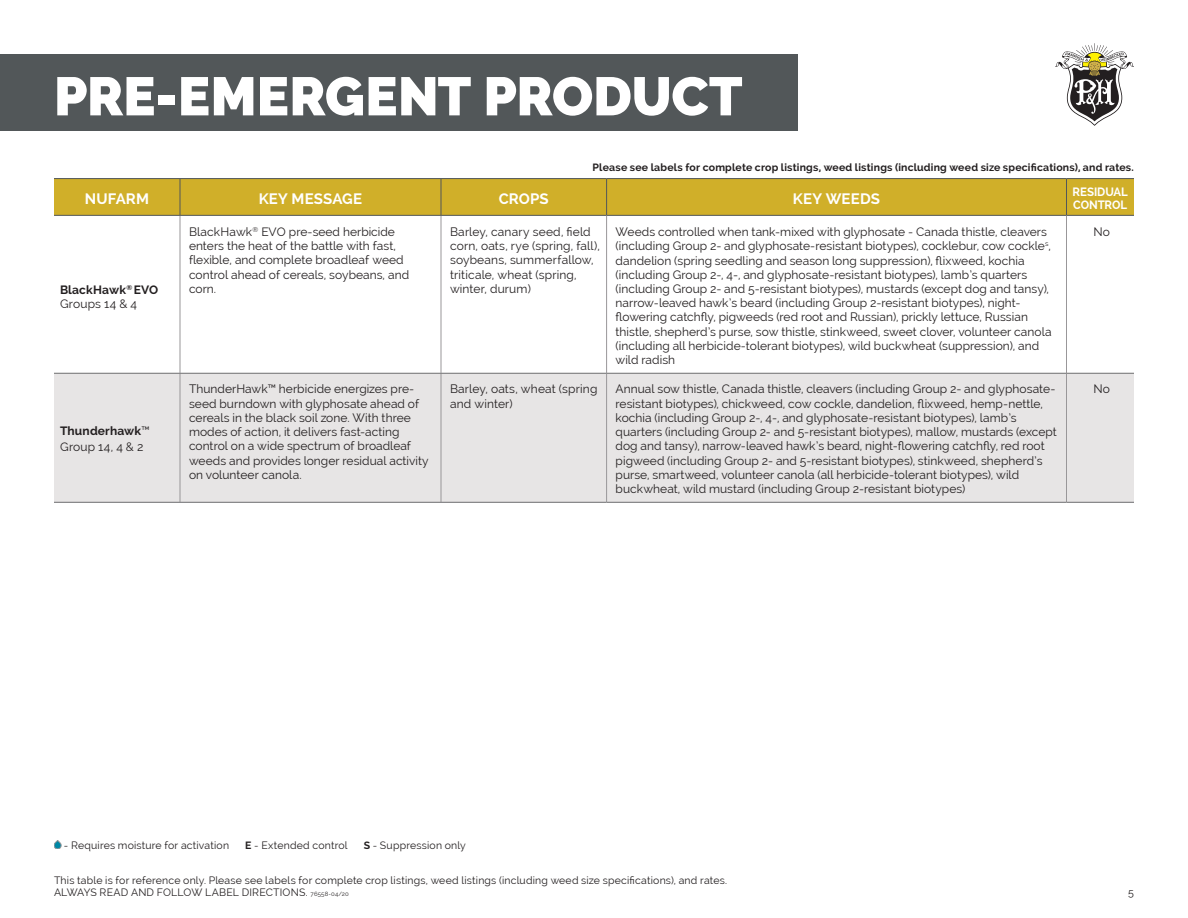
<style>
.page{position:relative;width:1188px;height:918px;background:#fff}
.page>*{position:absolute;margin:0;border:0;box-sizing:border-box;transform-origin:0 0}
.t1{font:900 54px "Raleway";letter-spacing:-.005em;color:#fff}
.TableHead{font:700 15px "Raleway";letter-spacing:.01em;color:#fff}
.TableBody{font:12px/14.2px "Raleway";letter-spacing:.005em;color:#231f20}
.TableBody-2{font:700 12px "Raleway";letter-spacing:.01em;color:#231f20}
.TableHead-2{font:700 12px/13.5px "Raleway";letter-spacing:-.01em;color:#fff;scale:.95 1}
.TableBody-3{font:12px "Raleway";letter-spacing:.015em;color:#231f20}
.Legend{font:10.5px/12px "Raleway";letter-spacing:.02em;color:#231f20}
.Legend-2{font:700 10.5px "Raleway";letter-spacing:.02em;color:#231f20}
.s1{font-style:inherit}
.s2{font-weight:400}
.s3{font-weight:700}
.s4{font-size:6px}
</style>
<div class="page">
<div style="left:0;top:54px;width:797px;height:76px;background:#525759"></div>
<div style="left:54px;top:179px;width:1080px;height:36px;background:#d0af29"></div>
<div style="left:54px;top:374px;width:1080px;height:128px;background:#e7e5e5"></div>
<hr style="left:180px;top:179px;width:1px;height:36px;background:#525759">
<hr style="left:441px;top:179px;width:1px;height:36px;background:#525759">
<hr style="left:606px;top:179px;width:1px;height:36px;background:#525759">
<hr style="left:1066px;top:179px;width:1px;height:36px;background:#525759">
<hr style="left:180px;top:216px;width:1px;height:157px;background:#999799">
<hr style="left:441px;top:216px;width:1px;height:157px;background:#999799">
<hr style="left:606px;top:216px;width:1px;height:157px;background:#999799">
<hr style="left:1066px;top:216px;width:1px;height:157px;background:#999799">
<hr style="left:180px;top:374px;width:1px;height:128px;background:#999799">
<hr style="left:441px;top:374px;width:1px;height:128px;background:#999799">
<hr style="left:606px;top:374px;width:1px;height:128px;background:#999799">
<hr style="left:1066px;top:374px;width:1px;height:128px;background:#999799">
<hr style="left:54px;top:178px;width:126px;height:1px;background:#525759">
<hr style="left:180px;top:178px;width:261px;height:1px;background:#525759">
<hr style="left:441px;top:178px;width:166px;height:1px;background:#525759">
<hr style="left:607px;top:178px;width:459px;height:1px;background:#525759">
<hr style="left:1066px;top:178px;width:68px;height:1px;background:#525759">
<hr style="left:54px;top:215px;width:126px;height:1px;background:#525759">
<hr style="left:180px;top:215px;width:261px;height:1px;background:#525759">
<hr style="left:441px;top:215px;width:166px;height:1px;background:#525759">
<hr style="left:607px;top:215px;width:459px;height:1px;background:#525759">
<hr style="left:1066px;top:215px;width:68px;height:1px;background:#525759">
<hr style="left:54px;top:373px;width:126px;height:1px;background:#6d6d6f">
<hr style="left:180px;top:373px;width:261px;height:1px;background:#6d6d6f">
<hr style="left:441px;top:373px;width:166px;height:1px;background:#6d6d6f">
<hr style="left:607px;top:373px;width:459px;height:1px;background:#6d6d6f">
<hr style="left:1066px;top:373px;width:68px;height:1px;background:#6d6d6f">
<hr style="left:54px;top:502px;width:126px;height:1px;background:#6d6d6f">
<hr style="left:180px;top:502px;width:261px;height:1px;background:#6d6d6f">
<hr style="left:441px;top:502px;width:166px;height:1px;background:#6d6d6f">
<hr style="left:607px;top:502px;width:459px;height:1px;background:#6d6d6f">
<hr style="left:1066px;top:502px;width:68px;height:1px;background:#6d6d6f">
<svg style="left:1055px;top:43px;width:79px;height:83px"></svg>
<svg style="left:54px;top:840px;width:7px;height:9px"></svg>
<p class="t1" style="left:54px;top:65px;width:690px">PRE-EMERGENT PRODUCT</p>
<p class="Legend-2" style="left:593px;top:161px;width:543px">Please see labels for complete crop listings, weed listings (including weed size specifications), and rates.</p>
<p class="TableHead" style="left:85px;top:190px;width:66px">NUFARM</p>
<p class="TableHead" style="left:259px;top:190px;width:105px">KEY MESSAGE</p>
<p class="TableHead" style="left:499px;top:190px;width:52px">CROPS</p>
<p class="TableHead" style="left:793px;top:190px;width:89px">KEY WEEDS</p>
<p class="TableHead-2" style="left:1073px;top:185px;width:60px">RESIDUAL<br>CONTROL</p>
<p class="TableBody-2" style="left:60px;top:283px;width:100px">BlackHawk<sup>®</sup> <span class="s1">EVO</span></p>
<p class="TableBody" style="left:60px;top:297px;width:78px">Groups 14 &amp; 4</p>
<p class="TableBody-2" style="left:60px;top:424px;width:91px">Thunderhawk<span class="s2">™</span></p>
<p class="TableBody-3" style="left:60px;top:440px;width:85px">Group 14, 4 &amp; 2</p>
<p class="TableBody" style="left:189px;top:225px;width:222px">BlackHawk<sup>®</sup> EVO pre-seed herbicide enters the heat of the battle with fast, flexible, and complete broadleaf weed control ahead of cereals, soybeans, and corn.</p>
<p class="TableBody" style="left:450px;top:225px;width:151px">Barley, canary seed, field corn, oats, rye (spring, fall), soybeans, summerfallow, triticale, wheat (spring, winter, durum)</p>
<p class="TableBody" style="left:616px;top:225px;width:438px">Weeds controlled when tank-mixed with glyphosate - Canada thistle, cleavers (including Group 2- and glyphosate-resistant biotypes), cocklebur, cow cockle<sup>s</sup>, dandelion (spring seedling and season long suppression), flixweed, kochia (including Group 2-, 4-, and glyphosate-resistant biotypes), lamb’s quarters (including Group 2- and 5-resistant biotypes), mustards (except dog and tansy), narrow-leaved hawk’s beard (including Group 2-resistant biotypes), night&shy;flowering catchfly, pigweeds (red root and Russian), prickly lettuce, Russian thistle, shepherd’s purse, sow thistle, stinkweed, sweet clover, volunteer canola (including all herbicide-tolerant biotypes), wild buckwheat (suppression), and wild radish</p>
<p class="TableBody" style="left:1093px;top:225px;width:18px">No</p>
<p class="TableBody" style="left:189px;top:382px;width:241px">ThunderHawk™ herbicide energizes pre&shy;seed burndown with glyphosate ahead of cereals in the black soil zone. With three modes of action, it delivers fast-acting control on a wide spectrum of broadleaf weeds and provides longer residual activity on volunteer canola.</p>
<p class="TableBody" style="left:450px;top:382px;width:149px">Barley, oats, wheat (spring and winter)</p>
<p class="TableBody" style="left:616px;top:382px;width:443px">Annual sow thistle, Canada thistle, cleavers (including Group 2- and glyphosate&shy;resistant biotypes), chickweed, cow cockle, dandelion, flixweed, hemp-nettle, kochia (including Group 2-, 4-, and glyphosate-resistant biotypes), lamb’s quarters (including Group 2- and 5-resistant biotypes), mallow, mustards (except dog and tansy), narrow-leaved hawk’s beard, night-flowering catchfly, red root pigweed (including Group 2- and 5-resistant biotypes), stinkweed, shepherd’s purse, smartweed, volunteer canola (all herbicide-tolerant biotypes), wild buckwheat, wild mustard (including Group 2-resistant biotypes)</p>
<p class="TableBody" style="left:1093px;top:382px;width:18px">No</p>
<p class="Legend" style="left:64px;top:839px;width:167px">- Requires moisture for activation</p>
<p class="Legend" style="left:245px;top:839px;width:104px"><span class="s3">E</span> - Extended control</p>
<p class="Legend" style="left:364px;top:839px;width:104px"><span class="s3">S</span> - Suppression only</p>
<p class="Legend" style="left:54px;top:874px;width:675px">This table is for reference only. Please see labels for complete crop listings, weed listings (including weed size specifications), and rates.<br>ALWAYS READ AND FOLLOW LABEL DIRECTIONS. <span class="s4">76558-04/20</span></p>
<p class="Legend" style="left:1128px;top:886px;width:7px">5</p>
</div>
